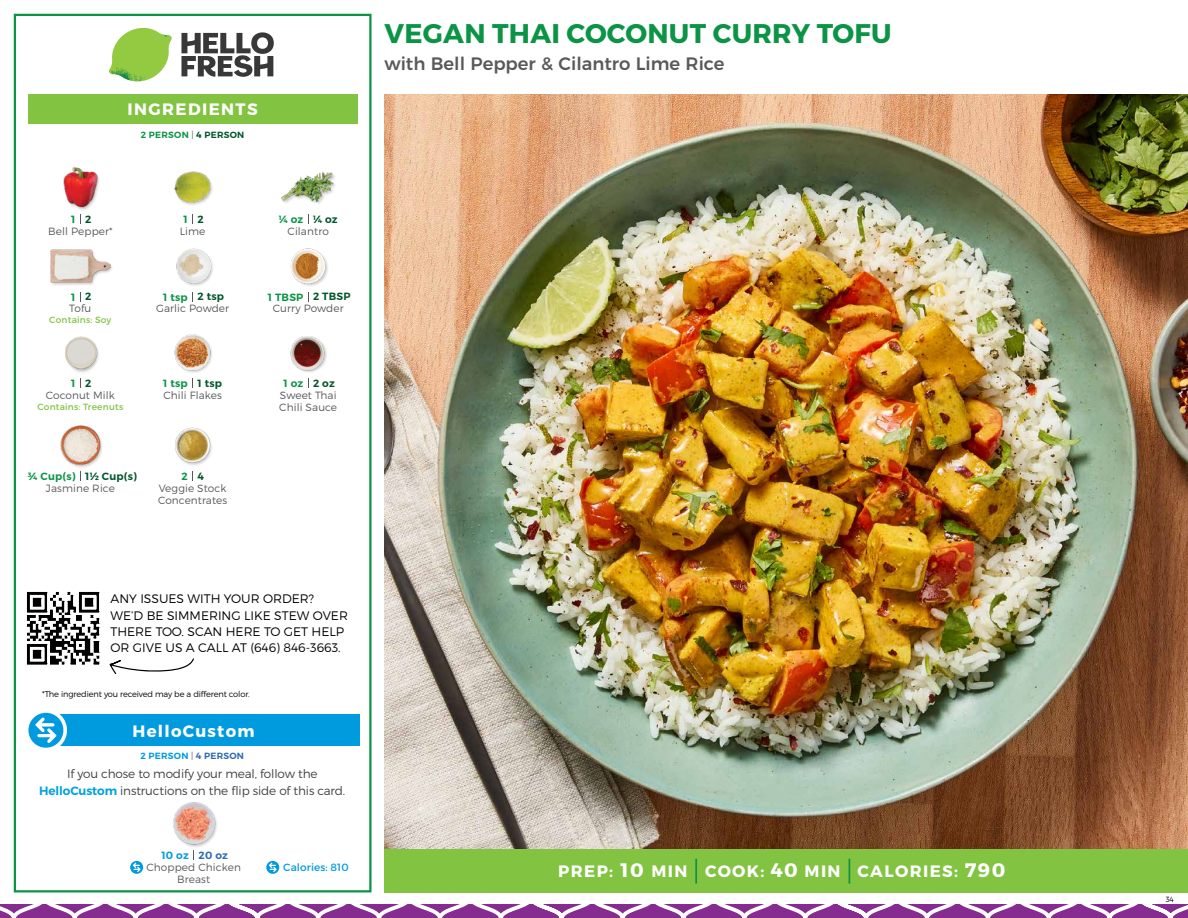
<style>
.page{position:relative;width:1188px;height:918px;background:#fff}
.page>*{position:absolute;margin:0;border:0;box-sizing:border-box;transform-origin:0 0}
.t1{font:700 27px "Montserrat";letter-spacing:.01em;color:#0b9446}
.t2{font:500 18px "Montserrat";color:#58595b}
.t3{font:700 16.5px "Montserrat";letter-spacing:.085em;color:#fff}
.t4{font:300 12.3px/16px "Montserrat";color:#000}
.t5{font:300 12px/16.5px "Montserrat";letter-spacing:-.01em;color:#414042;text-align:center}
.t6{font:300 10.5px/12px "Montserrat";letter-spacing:.01em;color:#58595b}
.t7{font:600 10.5px "Montserrat";letter-spacing:.02em;color:#00562c}
.t8{font:600 10.5px "Montserrat";letter-spacing:.02em;color:#0b9446}
.t9{font:10.5px "Montserrat";letter-spacing:.01em;color:#009bdf}
.t10{font:600 10.5px "Montserrat";letter-spacing:.02em;color:#009bdf}
.t11{font:9px "Montserrat";letter-spacing:.025em;color:#82c341}
.t12{font:600 9px "Montserrat";letter-spacing:.03em;color:#0b9446}
.t13{font:600 9px "Montserrat";letter-spacing:.03em;color:#009bdf}
.t14{font:300 8.25px "Montserrat";letter-spacing:-.015em;color:#000}
.t15{font:300 7.5px "Montserrat";color:#000}
.s1{font-weight:300;color:#58595b}
.s2{color:#00562c}
.s3{font-weight:600;color:#00a1e1}
.s4{color:#3069b3}
.s5{font-size:19.5px}
</style>
<div class="page">
<svg style="left:0;top:904px;width:1188px;height:14px"></svg>
<div style="left:384px;top:849px;width:804px;height:43px;background:#82c341"></div>
<svg style="left:181px;top:32px;width:93px;height:45px"></svg>
<svg style="left:114px;top:28px;width:55px;height:36px"></svg>
<img style="left:143px;top:28px;width:29px;height:24px">
<img style="left:112px;top:48px;width:54px;height:10px">
<img style="left:109px;top:52px;width:55px;height:30px">
<img style="left:142px;top:58px;width:24px;height:23px">
<div style="left:28px;top:94px;width:330px;height:30px;background:#82c341"></div>
<div style="left:14px;top:14px;width:358px;height:878px;border:2px solid #0b9446"></div>
<img style="left:384px;top:94px;width:804px;height:755px">
<img style="left:176px;top:248px;width:37px;height:38px">
<img style="left:290px;top:248px;width:38px;height:38px">
<img style="left:174px;top:171px;width:39px;height:34px">
<img style="left:281px;top:171px;width:54px;height:33px">
<div style="left:50px;top:249px;width:64px;height:37px;background:#000;opacity:.2"></div>
<img style="left:51px;top:250px;width:59px;height:32px">
<div style="left:63px;top:167px;width:38px;height:44px;background:#000;opacity:.2"></div>
<img style="left:63px;top:167px;width:38px;height:42px">
<img style="left:174px;top:334px;width:38px;height:39px">
<img style="left:290px;top:336px;width:37px;height:36px">
<img style="left:65px;top:336px;width:34px;height:37px">
<img style="left:175px;top:427px;width:37px;height:38px">
<div style="left:61px;top:425px;width:43px;height:44px;background:#000;opacity:.2"></div>
<img style="left:60px;top:425px;width:44px;height:42px">
<div style="left:173px;top:802px;width:46px;height:47px;background:#000;opacity:.2"></div>
<img style="left:173px;top:802px;width:46px;height:43px">
<div style="left:33px;top:714px;width:327px;height:32px;background:#009bdf"></div>
<div style="left:25px;top:709px;width:42px;height:42px;background:#fff;border-radius:50%"></div>
<div style="left:28px;top:713px;width:35px;height:35px;background:#009bdf;border-radius:50%"></div>
<svg style="left:35px;top:717px;width:22px;height:26px"></svg>
<svg style="left:266px;top:861px;width:13px;height:13px"></svg>
<svg style="left:269px;top:863px;width:8px;height:9px"></svg>
<svg style="left:130px;top:861px;width:13px;height:13px"></svg>
<svg style="left:133px;top:863px;width:8px;height:9px"></svg>
<hr style="left:695px;top:859px;width:2px;height:25px;background:#0b9446">
<svg style="left:849px;top:859px;width:1px;height:25px"></svg>
<img style="left:26px;top:591px;width:74px;height:74px">
<svg style="left:109px;top:658px;width:85px;height:17px"></svg>
<h3 class="t3" style="left:128px;top:99px;width:132px">INGREDIENTS</h3>
<p class="t12" style="left:141px;top:129px;width:105px">2 PERSON <span class="s1">|</span> <span class="s2">4 PERSON</span></p>
<p class="t8" style="left:71px;top:212px;width:6px">1</p>
<p class="t7" style="left:85px;top:212px;width:8px">2</p>
<p class="t7" style="left:198px;top:212px;width:8px">2</p>
<p class="t7" style="left:313px;top:212px;width:26px">¼ oz</p>
<p class="t8" style="left:184px;top:212px;width:6px">1</p>
<p class="t8" style="left:279px;top:212px;width:26px">¼ oz</p>
<p class="t6" style="left:48px;top:225px;width:66px">Bell Pepper*</p>
<p class="t6" style="left:180px;top:225px;width:27px">Lime</p>
<p class="t6" style="left:288px;top:225px;width:43px">Cilantro</p>
<p class="t8" style="left:71px;top:290px;width:6px">1</p>
<p class="t7" style="left:85px;top:290px;width:8px">2</p>
<p class="t7" style="left:198px;top:290px;width:28px">2 tsp</p>
<p class="t7" style="left:313px;top:290px;width:39px">2 TBSP</p>
<p class="t8" style="left:163px;top:290px;width:26px">1 tsp</p>
<p class="t8" style="left:268px;top:290px;width:37px">1 TBSP</p>
<p class="t6" style="left:69px;top:303px;width:24px">Tofu</p>
<p class="t11" style="left:49px;top:315px;width:64px">Contains: Soy</p>
<p class="t6" style="left:156px;top:303px;width:75px">Garlic Powder</p>
<p class="t6" style="left:273px;top:303px;width:72px">Curry Powder</p>
<p class="t8" style="left:71px;top:377px;width:6px">1</p>
<p class="t7" style="left:85px;top:377px;width:8px">2</p>
<p class="t7" style="left:198px;top:377px;width:26px">1 tsp</p>
<p class="t7" style="left:313px;top:377px;width:23px">2 oz</p>
<p class="t8" style="left:163px;top:377px;width:26px">1 tsp</p>
<p class="t8" style="left:284px;top:377px;width:21px">1 oz</p>
<p class="t6" style="left:46px;top:389px;width:70px">Coconut Milk</p>
<p class="t11" style="left:37px;top:401px;width:88px">Contains: Treenuts</p>
<p class="t6" style="left:163px;top:389px;width:60px">Chili Flakes</p>
<p class="t6" style="left:279px;top:389px;width:59px">Sweet Thai<br>Chili Sauce</p>
<p class="t8" style="left:28px;top:469px;width:49px">¾ Cup(s)</p>
<p class="t7" style="left:85px;top:469px;width:53px">1½ Cup(s)</p>
<p class="t8" style="left:182px;top:469px;width:8px">2</p>
<p class="t7" style="left:198px;top:469px;width:8px">4</p>
<p class="t6" style="left:46px;top:482px;width:70px">Jasmine Rice</p>
<p class="t6" style="left:158px;top:482px;width:71px">Veggie Stock<br>Concentrates</p>
<h1 class="t1" style="left:385px;top:17px;width:509px">VEGAN THAI COCONUT CURRY TOFU</h1>
<h2 class="t2" style="left:384px;top:49px;width:341px">with Bell Pepper &amp; Cilantro Lime Rice</h2>
<p class="t4" style="left:111px;top:591px;width:239px">ANY ISSUES WITH YOUR ORDER?<br>WE’D BE SIMMERING LIKE STEW OVER<br>THERE TOO. SCAN HERE TO GET HELP<br>OR GIVE US A CALL AT (646) 846-3663.</p>
<p class="t14" style="left:42px;top:689px;width:209px">*The ingredient you received may be a different color.</p>
<h3 class="t3" style="left:133px;top:721px;width:123px">HelloCustom</h3>
<p class="t5" style="left:39px;top:766px;width:308px">If you chose to modify your meal, follow the<br><span class="s3">HelloCustom</span> instructions on the flip side of this card.</p>
<p class="t13" style="left:141px;top:750px;width:105px">2 PERSON <span class="s1">|</span> <span class="s4">4 PERSON</span></p>
<p class="t10" style="left:162px;top:848px;width:68px">10 oz <span class="s4">20 oz</span></p>
<p class="t6" style="left:146px;top:861px;width:96px;text-align:center">Chopped Chicken<br>Breast</p>
<p class="t9" style="left:283px;top:860px;width:67px">Calories: 810</p>
<h3 class="t3" style="left:558px;top:861px;width:449px">PREP: <span class="s5">10</span> MIN COOK: <span class="s5">40</span> MIN CALORIES: <span class="s5">790</span></h3>
<p class="t15" style="left:1166px;top:895px;width:10px">34</p>
</div>
